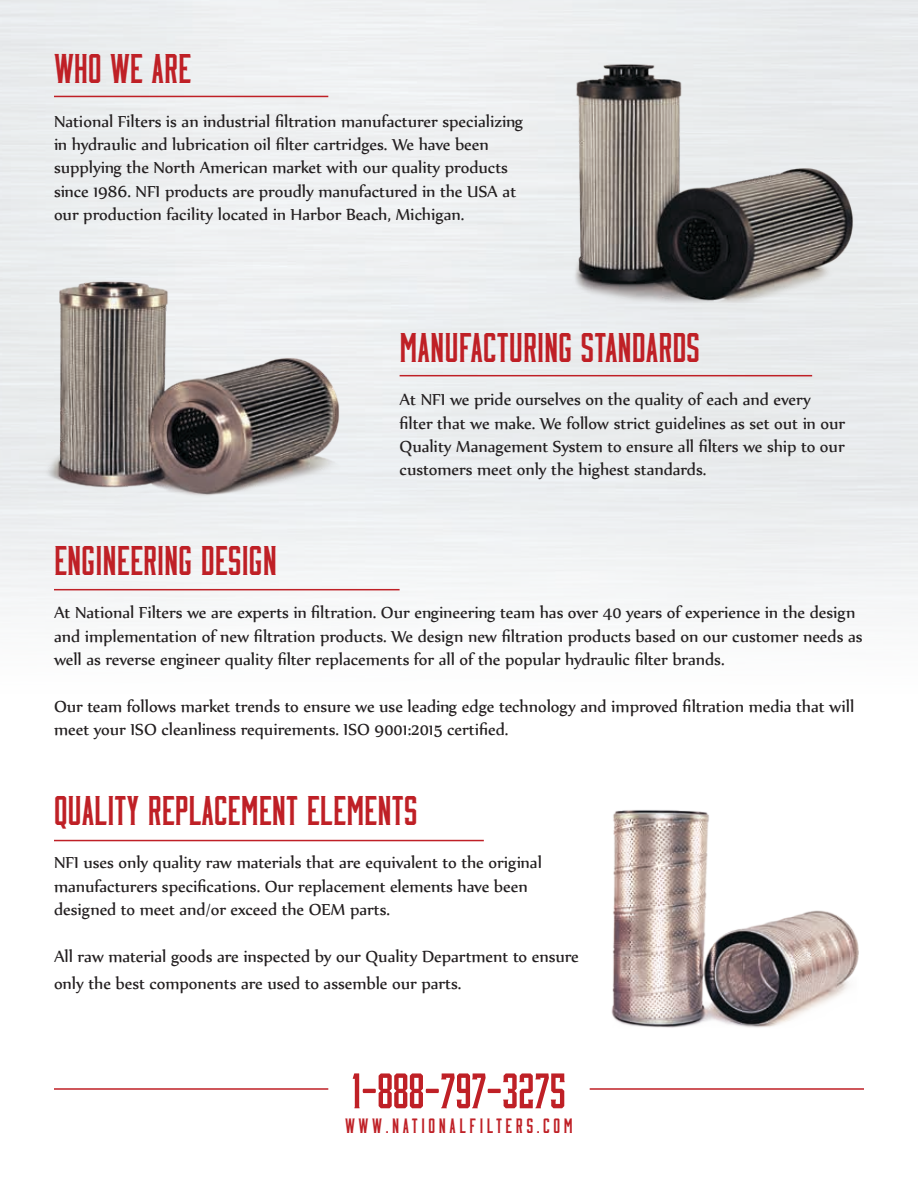
<style>
.page{position:relative;width:918px;height:1188px;background:#fff}
.page>*{position:absolute;margin:0;border:0;box-sizing:border-box;transform-origin:0 0}
.t1{font:50.4px "Moonshiner Round";color:#bf2026}
.t2{font:42px "Moonshiner Round";color:#bf2026}
.t3{font:21px "Moonshiner Round";letter-spacing:.17em;color:#bf2026}
.t4{font:19.5px/23.4px "Nyala";color:#231f20}
</style>
<div class="page">
<hr style="left:54px;top:96px;width:274px;height:1px;background:#bf2026">
<hr style="left:54px;top:589px;width:346px;height:1px;background:#bf2026">
<hr style="left:54px;top:840px;width:430px;height:1px;background:#bf2026">
<hr style="left:400px;top:375px;width:412px;height:1px;background:#bf2026">
<img style="left:33px;top:270px;width:316px;height:237px">
<img style="left:568px;top:54px;width:296px;height:256px">
<img style="left:611px;top:810px;width:248px;height:218px">
<hr style="left:54px;top:1088px;width:274px;height:2px;background:#bf2026">
<hr style="left:590px;top:1088px;width:274px;height:2px;background:#bf2026">
<h2 class="t2" style="left:54px;top:50px;width:139px">WHO WE ARE</h2>
<p class="t4" style="left:54px;top:109px;width:471px">National Filters is an industrial filtration manufacturer specializing in hydraulic and lubrication oil filter cartridges. We have been supplying the North American market with our quality products since 1986. NFI products are proudly manufactured in the USA at our production facility located in Harbor Beach, Michigan.</p>
<h2 class="t2" style="left:400px;top:329px;width:302px">MANUFACTURING STANDARDS</h2>
<p class="t4" style="left:400px;top:387px;width:447px">At NFI we pride ourselves on the quality of each and every filter that we make. We follow strict guidelines as set out in our Quality Management System to ensure all filters we ship to our customers meet only the highest standards.</p>
<h2 class="t2" style="left:54px;top:542px;width:225px">ENGINEERING DESIGN</h2>
<p class="t4" style="left:54px;top:601px;width:810px">At National Filters we are experts in filtration. Our engineering team has over 40 years of experience in the design and implementation of new filtration products. We design new filtration products based on our customer needs as well as reverse engineer quality filter replacements for all of the popular hydraulic filter brands.</p>
<p class="t4" style="left:54px;top:694px;width:802px">Our team follows market trends to ensure we use leading edge technology and improved filtration media that will meet your ISO cleanliness requirements. ISO 9001:2015 certified.</p>
<h2 class="t2" style="left:54px;top:792px;width:365px">QUALITY REPLACEMENT ELEMENTS</h2>
<p class="t4" style="left:54px;top:850px;width:489px">NFI uses only quality raw materials that are equivalent to the original manufacturers specifications. Our replacement elements have been designed to meet and/or exceed the OEM parts.</p>
<p class="t4" style="left:54px;top:942px;width:526px;line-height:27px">All raw material goods are inspected by our Quality Department to ensure only the best components are used to assemble our parts.</p>
<h1 class="t1" style="left:352px;top:1069px;width:216px">1-888-797-3275</h1>
<p class="t3" style="left:345px;top:1117px;width:229px">WWW.NATIONALFILTERS.COM</p>
</div>
